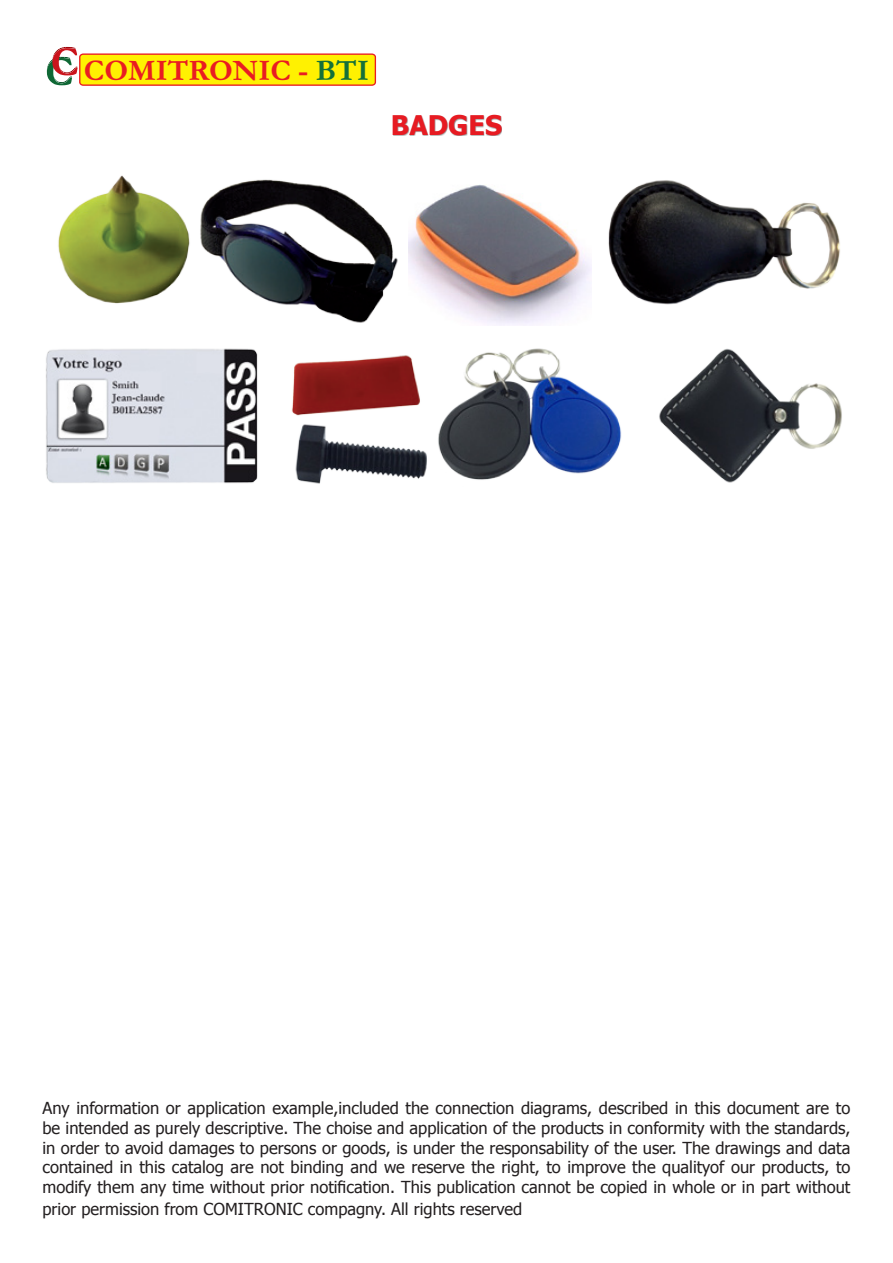
<style>
.page{position:relative;width:893px;height:1263px;background:#fff}
.page>*{position:absolute;margin:0;border:0;box-sizing:border-box;transform-origin:0 0}
.t1{font:700 30.15px "Garamond";color:#e91c22}
.t2{font:700 27px "Tahoma";color:#e71b22}
.t3{font:16.5px/19.8px "Tahoma";color:#231f20;text-align:justify}
.s1{color:#157039}
</style>
<div class="page">
<div style="left:80px;top:54px;width:295px;height:31px;background:#fff101;border-radius:3px"></div>
<div style="left:79px;top:53px;width:297px;height:33px;border:1px solid #e91c22;border-radius:3px"></div>
<svg style="left:47px;top:47px;width:31px;height:38px"></svg>
<div style="left:393px;top:115px;width:109px;height:21px;background:#231f20;opacity:.5"></div>
<img style="left:58px;top:175px;width:132px;height:129px">
<img style="left:200px;top:179px;width:198px;height:144px">
<img style="left:608px;top:180px;width:232px;height:125px">
<img style="left:292px;top:355px;width:128px;height:61px">
<img style="left:408px;top:184px;width:183px;height:142px">
<img style="left:46px;top:348px;width:212px;height:135px">
<img style="left:295px;top:424px;width:132px;height:60px">
<img style="left:438px;top:348px;width:184px;height:132px">
<img style="left:659px;top:348px;width:183px;height:135px">
<h1 class="t1" style="left:84px;top:52px;width:287px">COMITRONIC - <span class="s1">BTI</span></h1>
<h2 class="t2" style="left:391px;top:107px;width:113px">BADGES</h2>
<p class="t3" style="left:43px;top:1097px;width:809px">Any information or application example,included the connection diagrams, described in this document are to be intended as purely descriptive. The choise and application of the products in conformity with the standards, in order to avoid damages to persons or goods, is under the responsability of the user. The drawings and data contained in this catalog are not binding and we reserve the right, to improve the qualityof our products, to modify them any time without prior notification. This publication cannot be copied in whole or in part without</p>
<p class="t3" style="left:43px;top:1198px;width:481px">prior permission from COMITRONIC compagny. All rights reserved</p>
</div>
